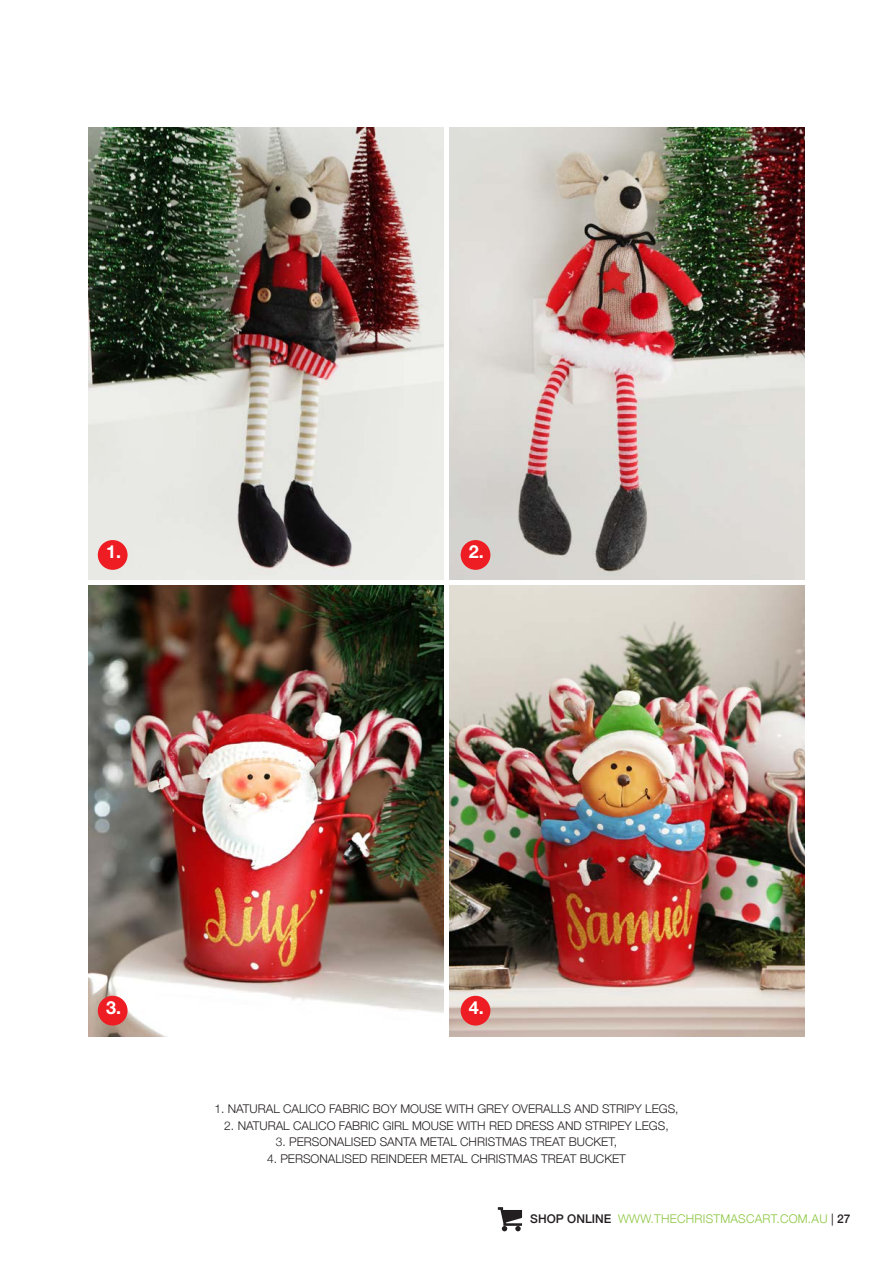
<style>
.page{position:relative;width:893px;height:1263px;background:#fff}
.page>*{position:absolute;margin:0;border:0;box-sizing:border-box;transform-origin:0 0}
.t1{font:700 18px "Helvetica Neue";color:#fff}
.t2{font:300 12px "Helvetica Neue";color:#231f20}
.t3{font:300 12px "Helvetica Neue";letter-spacing:.02em;color:#8bc63e}
.s1{font-weight:500;color:#231f20}
.s2{font-weight:400;color:#231f20}
</style>
<div class="page">
<img style="left:89px;top:128px;width:354px;height:451px">
<img style="left:89px;top:585px;width:354px;height:451px">
<img style="left:450px;top:128px;width:354px;height:451px">
<img style="left:450px;top:585px;width:354px;height:452px">
<div style="left:98px;top:540px;width:30px;height:30px;background:#ee1d23;border-radius:50%"></div>
<div style="left:98px;top:996px;width:30px;height:29px;background:#ee1d23;border-radius:50%"></div>
<div style="left:461px;top:540px;width:29px;height:30px;background:#ee1d23;border-radius:50%"></div>
<div style="left:461px;top:996px;width:29px;height:29px;background:#ee1d23;border-radius:50%"></div>
<svg style="left:498px;top:1207px;width:24px;height:24px"></svg>
<p class="t1" style="left:106px;top:541px;width:17px">1.</p>
<p class="t1" style="left:469px;top:541px;width:17px">2.</p>
<p class="t1" style="left:106px;top:996px;width:17px">3.</p>
<p class="t1" style="left:469px;top:996px;width:17px">4.</p>
<p class="t2" style="left:214px;top:1099px;width:466px">1. NATURAL CALICO FABRIC BOY MOUSE WITH GREY OVERALLS AND STRIPY LEGS,</p>
<p class="t2" style="left:224px;top:1115px;width:446px">2. NATURAL CALICO FABRIC GIRL MOUSE WITH RED DRESS AND STRIPEY LEGS,</p>
<p class="t2" style="left:276px;top:1132px;width:343px">3. PERSONALISED SANTA METAL CHRISTMAS TREAT BUCKET,</p>
<p class="t2" style="left:267px;top:1148px;width:360px">4. PERSONALISED REINDEER METAL CHRISTMAS TREAT BUCKET</p>
<p class="t3" style="left:530px;top:1209px;width:322px"><span class="s1">SHOP ONLINE</span> WWW.THECHRISTMASCART.COM.AU <span class="s2">|</span> <span class="s1">27</span></p>
</div>
